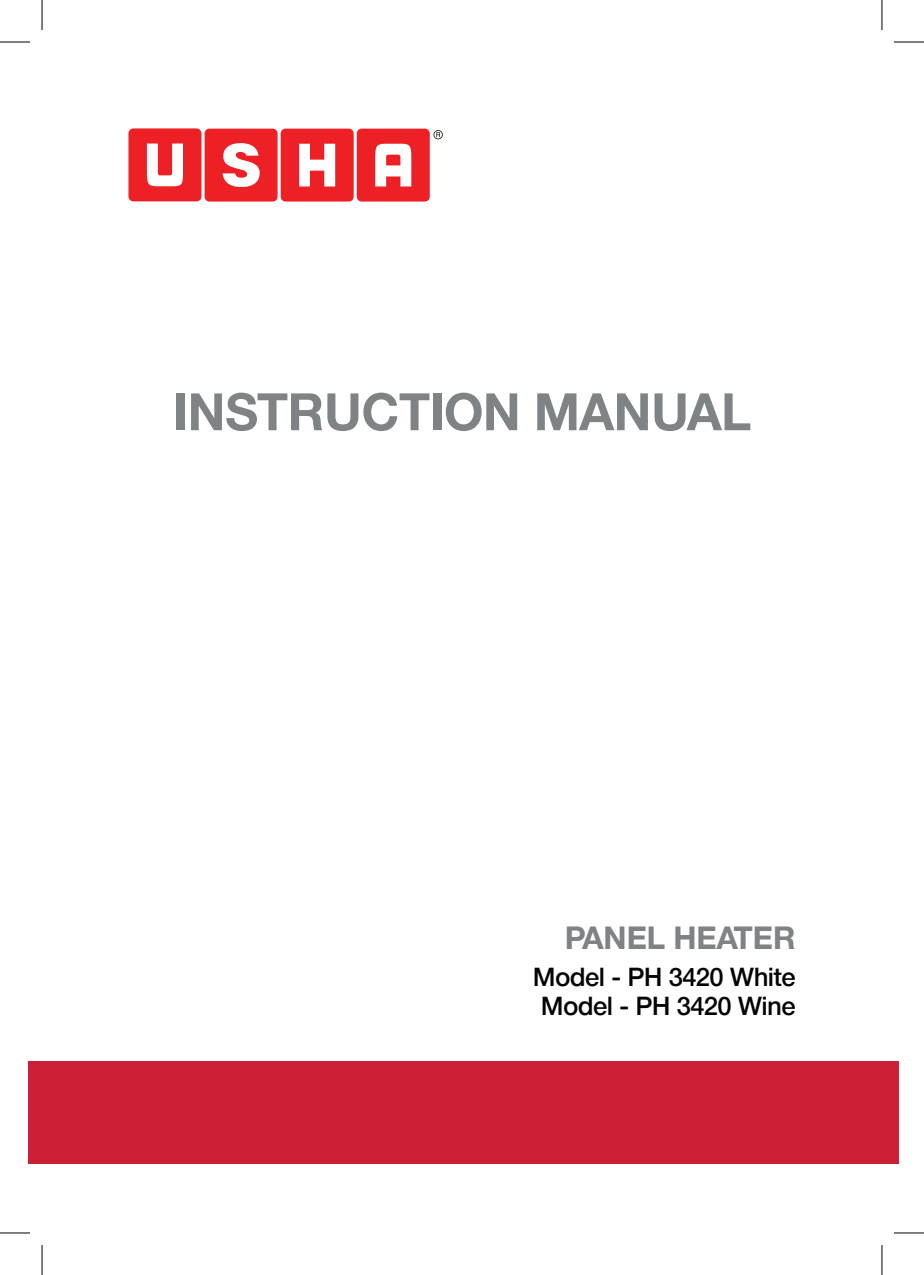
<style>
.page{position:relative;width:924px;height:1275px;background:#fff}
.page>*{position:absolute;margin:0;border:0;box-sizing:border-box;transform-origin:0 0}
.t1{font:700 52px "Helvetica";color:#808385}
.t2{font:700 32px "Helvetica";color:#808385}
.t3{font:500 26px/29px "Helvetica";color:#040503;text-align:center}
</style>
<div class="page">
<div style="left:356px;top:129px;width:73px;height:72px;background:#ed2026;border-radius:5px"></div>
<div style="left:204px;top:129px;width:73px;height:72px;background:#ed2026;border-radius:5px"></div>
<div style="left:280px;top:129px;width:73px;height:72px;background:#ed2026;border-radius:5px"></div>
<div style="left:128px;top:128px;width:73px;height:73px;background:#ed2026;border-radius:5px"></div>
<svg style="left:222px;top:143px;width:37px;height:44px"></svg>
<svg style="left:299px;top:144px;width:36px;height:42px"></svg>
<svg style="left:147px;top:143px;width:36px;height:43px"></svg>
<svg style="left:375px;top:144px;width:36px;height:42px"></svg>
<svg style="left:433px;top:130px;width:9px;height:9px"></svg>
<div style="left:28px;top:1061px;width:870px;height:102px;background:#ce1f36"></div>
<hr style="left:0;top:42px;width:30px;height:1px;background:#000">
<hr style="left:893px;top:42px;width:30px;height:1px;background:#000">
<hr style="left:0;top:1232px;width:30px;height:1px;background:#000">
<hr style="left:893px;top:1232px;width:30px;height:1px;background:#000">
<hr style="left:42px;top:0;width:1px;height:30px;background:#000">
<hr style="left:42px;top:1245px;width:1px;height:30px;background:#000">
<hr style="left:881px;top:0;width:1px;height:30px;background:#000">
<hr style="left:881px;top:1245px;width:1px;height:30px;background:#000">
<h1 class="t1" style="left:173px;top:380px;width:579px">INSTRUCTION MANUAL</h1>
<p class="t2" style="left:564px;top:917px;width:232px">PANEL HEATER</p>
<p class="t3" style="left:533px;top:962px;width:263px">Model - PH 3420 White<br>Model - PH 3420 Wine</p>
</div>
